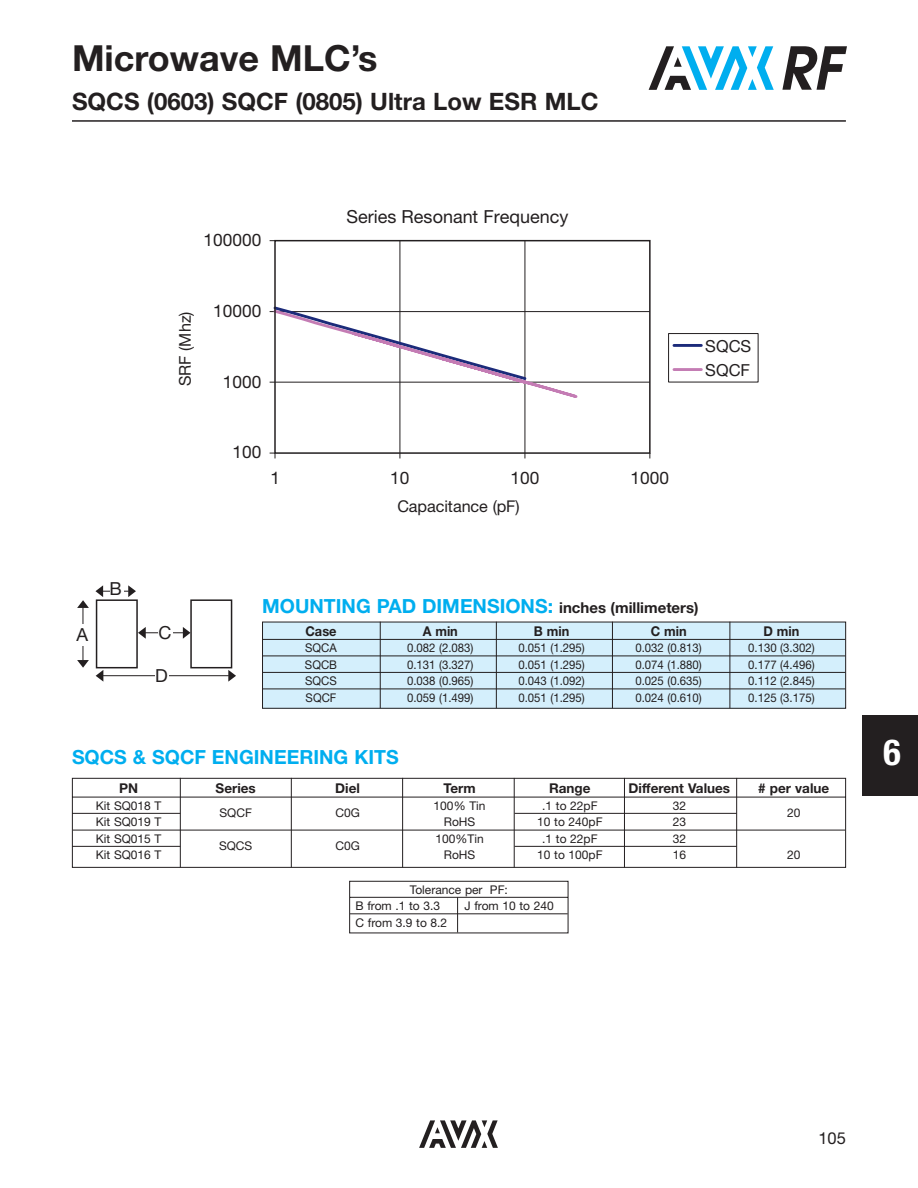
<style>
.page{position:relative;width:918px;height:1188px;background:#fff}
.page>*{position:absolute;margin:0;border:0;box-sizing:border-box;transform-origin:0 0}
.t1{font:700 36px "Helvetica Neue";color:#231f20}
.t2{font:700 condensed 36px "Helvetica Neue";color:#fff}
.t3{font:700 24px "Helvetica Neue";color:#231f20}
.t4{font:700 19.5px "Helvetica Neue";color:#00aeef}
.t5{font:18px "Helvetica Neue";color:#231f20}
.t6{font:17.25px "Helvetica Neue";letter-spacing:.005em;color:#231f20}
.t7{font:16.5px/24.2px "Helvetica Neue";letter-spacing:.005em;color:#231f20}
.t8{font:16.2px "Helvetica Neue";color:#231f20}
.t9{font:700 13.5px "Helvetica Neue";color:#231f20}
.t10{font:700 13.5px "Helvetica Neue";color:#231f20;scale:.95 1}
.t11{font:12px "Helvetica Neue";color:#231f20;scale:.95 1}
.t12{font:12px/16.5px "Helvetica Neue";color:#231f20}
.s1{font-size:15px;color:#231f20}
</style>
<div class="page">
<svg style="left:419px;top:1120px;width:79px;height:28px"></svg>
<div style="left:862px;top:715px;width:56px;height:81px;background:#231f20"></div>
<svg style="left:782px;top:46px;width:65px;height:44px"></svg>
<svg style="left:649px;top:46px;width:125px;height:44px"></svg>
<hr style="left:72px;top:120px;width:774px;height:2px;background:#231f20">
<hr style="left:275px;top:382px;width:375px;height:1px;background:#231f20">
<hr style="left:275px;top:311px;width:375px;height:1px;background:#231f20">
<hr style="left:400px;top:241px;width:1px;height:212px;background:#231f20">
<hr style="left:525px;top:241px;width:1px;height:212px;background:#231f20">
<svg style="left:270px;top:453px;width:6px;height:5px"></svg>
<svg style="left:270px;top:304px;width:324px;height:95px"></svg>
<div style="left:668px;top:333px;width:90px;height:49px;border:1px solid #231f20"></div>
<hr style="left:674px;top:344px;width:27px;height:3px;background:#1c2b7a">
<hr style="left:674px;top:368px;width:27px;height:3px;background:#c47cb4">
<div style="left:274px;top:240px;width:377px;height:214px;border:2px solid #231f20"></div>
<div style="left:96px;top:599px;width:42px;height:69px;border:2px solid #231f20"></div>
<div style="left:190px;top:599px;width:42px;height:69px;border:2px solid #231f20"></div>
<hr style="left:83px;top:608px;width:1px;height:52px;background:#231f20">
<svg style="left:77px;top:600px;width:12px;height:8px"></svg>
<svg style="left:77px;top:660px;width:12px;height:8px"></svg>
<div style="left:76px;top:624px;width:15px;height:22px;background:#fff"></div>
<hr style="left:103px;top:675px;width:125px;height:1px;background:#231f20">
<svg style="left:96px;top:670px;width:7px;height:12px"></svg>
<svg style="left:228px;top:670px;width:8px;height:12px"></svg>
<div style="left:155px;top:665px;width:14px;height:22px;background:#fff"></div>
<hr style="left:144px;top:632px;width:39px;height:1px;background:#231f20">
<svg style="left:138px;top:627px;width:8px;height:12px"></svg>
<svg style="left:183px;top:627px;width:8px;height:12px"></svg>
<svg style="left:95px;top:585px;width:41px;height:12px"></svg>
<div style="left:158px;top:622px;width:15px;height:22px;background:#fff"></div>
<div style="left:110px;top:579px;width:14px;height:18px;background:#fff"></div>
<div style="left:263px;top:622px;width:583px;height:86px;background:#d4effc"></div>
<div style="left:262px;top:622px;width:584px;height:87px;border:1px solid #231f20"></div>
<hr style="left:263px;top:639px;width:582px;height:1px;background:#231f20">
<hr style="left:263px;top:656px;width:582px;height:1px;background:#231f20">
<hr style="left:263px;top:672px;width:582px;height:1px;background:#231f20">
<hr style="left:263px;top:689px;width:582px;height:1px;background:#231f20">
<hr style="left:380px;top:622px;width:1px;height:86px;background:#231f20">
<hr style="left:496px;top:622px;width:1px;height:86px;background:#231f20">
<hr style="left:612px;top:622px;width:1px;height:86px;background:#231f20">
<hr style="left:730px;top:622px;width:1px;height:86px;background:#231f20">
<svg style="left:72px;top:778px;width:774px;height:90px"></svg>
<hr style="left:73px;top:830px;width:772px;height:1px;background:#231f20">
<hr style="left:72px;top:813px;width:108px;height:1px;background:#231f20">
<hr style="left:72px;top:846px;width:108px;height:1px;background:#231f20">
<hr style="left:515px;top:813px;width:222px;height:1px;background:#231f20">
<hr style="left:515px;top:846px;width:222px;height:1px;background:#231f20">
<hr style="left:180px;top:778px;width:1px;height:89px;background:#231f20">
<hr style="left:291px;top:778px;width:1px;height:89px;background:#231f20">
<hr style="left:402px;top:778px;width:1px;height:89px;background:#231f20">
<hr style="left:514px;top:778px;width:1px;height:90px;background:#231f20">
<hr style="left:624px;top:778px;width:1px;height:90px;background:#231f20">
<hr style="left:736px;top:778px;width:1px;height:90px;background:#231f20">
<svg style="left:349px;top:881px;width:220px;height:53px"></svg>
<hr style="left:350px;top:913px;width:218px;height:1px;background:#231f20">
<hr style="left:457px;top:897px;width:1px;height:35px;background:#231f20">
<h1 class="t1" style="left:72px;top:45px;width:307px">Microwave MLC’s</h1>
<h2 class="t3" style="left:72px;top:93px;width:528px">SQCS (0603) SQCF (0805) Ultra Low ESR MLC</h2>
<h3 class="t5" style="left:76px;top:628px;width:13px">A</h3>
<h3 class="t5" style="left:110px;top:582px;width:14px">B</h3>
<h3 class="t6" style="left:203px;top:234px;width:60px">100000</h3>
<h3 class="t5" style="left:347px;top:210px;width:223px">Series Resonant Frequency</h3>
<h3 class="t8" style="left:179px;top:386px;width:76px;rotate:-90deg">SRF (Mhz)</h3>
<h3 class="t6" style="left:213px;top:305px;width:50px">10000</h3>
<h3 class="t6" style="left:223px;top:375px;width:40px">1000</h3>
<h3 class="t6" style="left:233px;top:446px;width:31px">100</h3>
<h3 class="t6" style="left:270px;top:471px;width:11px">1</h3>
<h3 class="t6" style="left:390px;top:471px;width:21px">10</h3>
<h3 class="t6" style="left:511px;top:471px;width:31px">100</h3>
<h3 class="t6" style="left:630px;top:471px;width:40px">1000</h3>
<h3 class="t8" style="left:397px;top:501px;width:124px">Capacitance (pF)</h3>
<h3 class="t7" style="left:705px;top:335px;width:48px">SQCS<br>SQCF</h3>
<h3 class="t5" style="left:158px;top:626px;width:14px">C</h3>
<h3 class="t5" style="left:155px;top:669px;width:14px">D</h3>
<h3 class="t4" style="left:262px;top:599px;width:438px">MOUNTING PAD DIMENSIONS: <span class="s1">inches (millimeters)</span></h3>
<p class="t10" style="left:305px;top:626px;width:34px">Case</p>
<p class="t10" style="left:423px;top:626px;width:39px">A min</p>
<p class="t10" style="left:534px;top:626px;width:39px">B min</p>
<p class="t10" style="left:651px;top:626px;width:39px">C min</p>
<p class="t10" style="left:763px;top:626px;width:39px">D min</p>
<p class="t11" style="left:305px;top:644px;width:35px">SQCA</p>
<p class="t11" style="left:407px;top:644px;width:71px">0.082 (2.083)</p>
<p class="t11" style="left:518px;top:644px;width:71px">0.051 (1.295)</p>
<p class="t11" style="left:635px;top:644px;width:71px">0.032 (0.813)</p>
<p class="t11" style="left:748px;top:644px;width:71px">0.130 (3.302)</p>
<p class="t11" style="left:305px;top:660px;width:35px">SQCB</p>
<p class="t11" style="left:407px;top:660px;width:71px">0.131 (3.327)</p>
<p class="t11" style="left:518px;top:660px;width:71px">0.051 (1.295)</p>
<p class="t11" style="left:635px;top:660px;width:71px">0.074 (1.880)</p>
<p class="t11" style="left:748px;top:660px;width:71px">0.177 (4.496)</p>
<p class="t11" style="left:305px;top:677px;width:35px">SQCS</p>
<p class="t11" style="left:407px;top:677px;width:71px">0.038 (0.965)</p>
<p class="t11" style="left:518px;top:677px;width:71px">0.043 (1.092)</p>
<p class="t11" style="left:635px;top:677px;width:71px">0.025 (0.635)</p>
<p class="t11" style="left:748px;top:677px;width:71px">0.112 (2.845)</p>
<p class="t11" style="left:306px;top:693px;width:34px">SQCF</p>
<p class="t11" style="left:407px;top:693px;width:71px">0.059 (1.499)</p>
<p class="t11" style="left:518px;top:693px;width:71px">0.051 (1.295)</p>
<p class="t11" style="left:635px;top:693px;width:71px">0.024 (0.610)</p>
<p class="t11" style="left:748px;top:693px;width:71px">0.125 (3.175)</p>
<h3 class="t4" style="left:72px;top:750px;width:328px">SQCS &amp; SQCF ENGINEERING KITS</h3>
<p class="t9" style="left:119px;top:784px;width:21px">PN</p>
<p class="t9" style="left:216px;top:784px;width:42px">Series</p>
<p class="t9" style="left:335px;top:784px;width:26px">Diel</p>
<p class="t9" style="left:444px;top:784px;width:33px">Term</p>
<p class="t9" style="left:549px;top:784px;width:43px">Range</p>
<p class="t9" style="left:629px;top:784px;width:103px">Different Values</p>
<p class="t9" style="left:758px;top:784px;width:73px"># per value</p>
<p class="t12" style="left:96px;top:799px;width:67px">Kit SQ018 T</p>
<p class="t12" style="left:220px;top:806px;width:34px">SQCF</p>
<p class="t12" style="left:335px;top:806px;width:26px">C0G</p>
<p class="t12" style="left:434px;top:799px;width:53px">100% Tin</p>
<p class="t12" style="left:542px;top:799px;width:57px">.1 to 22pF</p>
<p class="t12" style="left:673px;top:799px;width:15px">32</p>
<p class="t12" style="left:787px;top:806px;width:15px">20</p>
<p class="t12" style="left:96px;top:815px;width:67px">Kit SQ019 T</p>
<p class="t12" style="left:444px;top:815px;width:33px">RoHS</p>
<p class="t12" style="left:537px;top:815px;width:67px">10 to 240pF</p>
<p class="t12" style="left:673px;top:815px;width:15px">23</p>
<p class="t12" style="left:96px;top:832px;width:67px">Kit SQ015 T</p>
<p class="t12" style="left:219px;top:839px;width:35px">SQCS</p>
<p class="t12" style="left:335px;top:839px;width:26px">C0G</p>
<p class="t12" style="left:435px;top:832px;width:50px">100%Tin</p>
<p class="t12" style="left:542px;top:832px;width:57px">.1 to 22pF</p>
<p class="t12" style="left:673px;top:832px;width:15px">32</p>
<p class="t12" style="left:96px;top:848px;width:67px">Kit SQ016 T</p>
<p class="t12" style="left:444px;top:848px;width:33px">RoHS</p>
<p class="t12" style="left:537px;top:848px;width:67px">10 to 100pF</p>
<p class="t12" style="left:673px;top:848px;width:15px">16</p>
<p class="t12" style="left:787px;top:848px;width:15px">20</p>
<p class="t12" style="left:355px;top:882px;width:154px;text-indent:54px">Tolerance per PF:<br>B from .1 to 3.3</p>
<p class="t12" style="left:465px;top:899px;width:91px">J from 10 to 240</p>
<p class="t12" style="left:355px;top:915px;width:93px">C from 3.9 to 8.2</p>
<h1 class="t2" style="left:884px;top:740px;width:19px">6</h1>
<h3 class="t7" style="left:818px;top:1128px;width:29px">105</h3>
</div>
